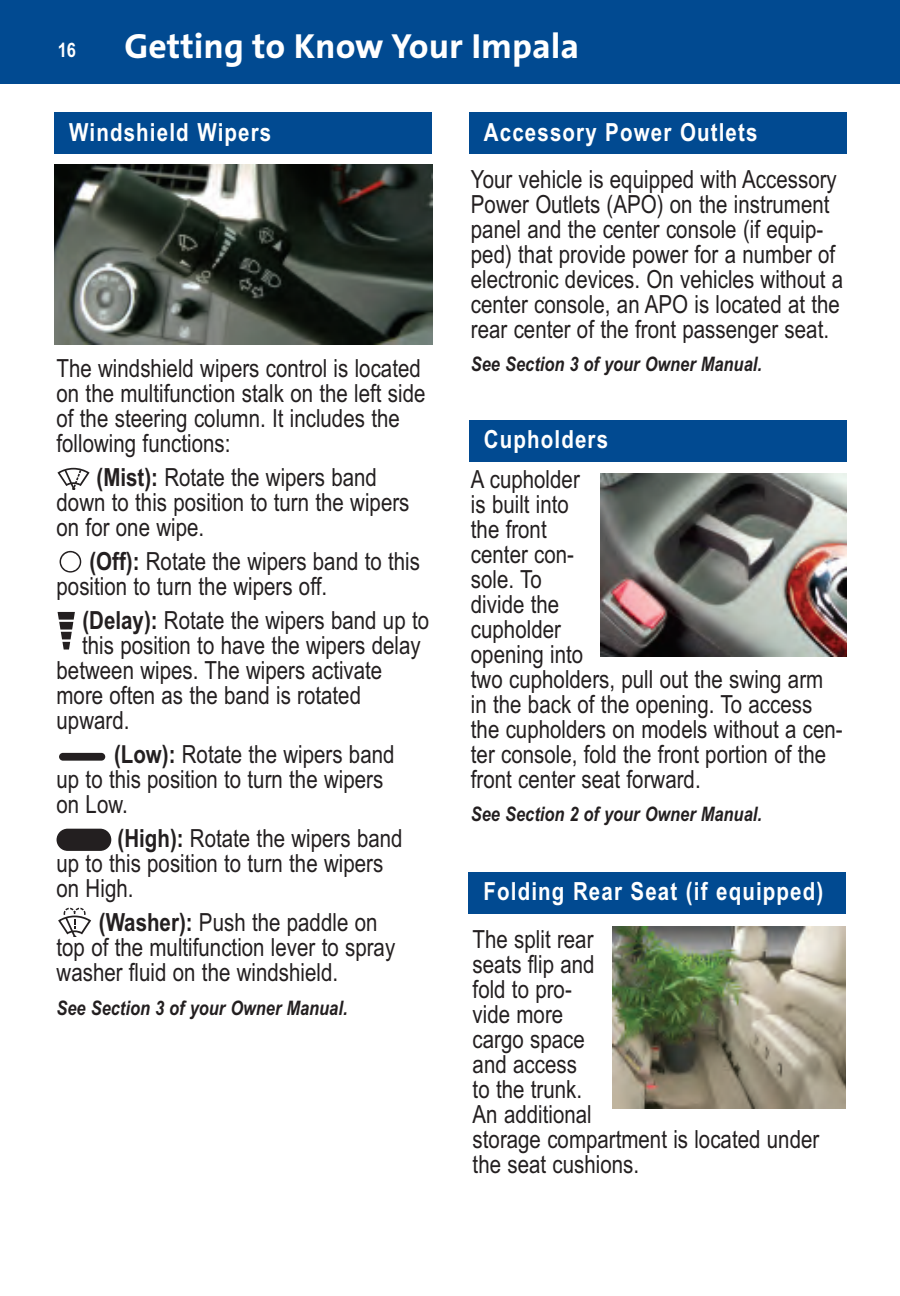
<style>
.page{position:relative;width:900px;height:1296px;background:#fff}
.page>*{position:absolute;margin:0;border:0;box-sizing:border-box;transform-origin:0 0}
.t1{font:700 35px "GM Sans";color:#fff}
.t2{font:25px/25px "Arial Narrow";color:#231f20}
.t3{font:700 25px "Arial Narrow";letter-spacing:.045em;color:#fff}
.t4{font:italic 700 20px "Arial Narrow";color:#231f20}
.t5{font:700 20px "Arial Narrow";color:#fff}
.s1{font-weight:700}
</style>
<div class="page">
<div style="left:0;top:0;width:899px;height:83px;background:#014a91"></div>
<div style="left:54px;top:112px;width:377px;height:42px;background:#014a91"></div>
<img style="left:54px;top:165px;width:378px;height:179px">
<svg style="left:58px;top:908px;width:33px;height:28px"></svg>
<div style="left:57px;top:829px;width:54px;height:22px;background:#231f20;border-radius:11px"></div>
<div style="left:59px;top:753px;width:46px;height:8px;background:#231f20;border-radius:4px"></div>
<svg style="left:58px;top:612px;width:17px;height:38px"></svg>
<svg style="left:60px;top:551px;width:21px;height:22px"></svg>
<svg style="left:57px;top:468px;width:33px;height:22px"></svg>
<div style="left:468px;top:112px;width:378px;height:42px;background:#014a91"></div>
<div style="left:468px;top:872px;width:377px;height:42px;background:#014a91"></div>
<svg style="left:612px;top:1108px;width:233px;height:1px"></svg>
<img style="left:612px;top:927px;width:233px;height:181px">
<div style="left:468px;top:420px;width:378px;height:42px;background:#014a91"></div>
<img style="left:600px;top:474px;width:246px;height:182px">
<p class="t5" style="left:58px;top:38px;width:20px">16</p>
<h1 class="t1" style="left:124px;top:34px;width:456px">Getting to Know Your Impala</h1>
<p class="t3" style="left:69px;top:117px;width:204px">Windshield Wipers</p>
<p class="t2" style="left:57px;top:356px;width:370px">The windshield wipers control is located on the multifunction stalk on the left side of the steering column. It includes the following functions:</p>
<p class="t2" style="left:56px;top:465px;width:354px;text-indent:40px"><span class="s1">(Mist):</span> Rotate the wipers band down to this position to turn the wipers on for one wipe.</p>
<p class="t2" style="left:56px;top:549px;width:365px;text-indent:33px"><span class="s1">(Off):</span> Rotate the wipers band to this position to turn the wipers off.</p>
<p class="t2" style="left:82px;top:608px;width:348px"><span class="s1">(Delay):</span> Rotate the wipers band up to</p>
<p class="t2" style="left:82px;top:633px;width:340px">this position to have the wipers delay</p>
<p class="t2" style="left:56px;top:658px;width:327px">between wipes. The wipers activate</p>
<p class="t2" style="left:56px;top:683px;width:306px">more often as the band is rotated</p>
<p class="t2" style="left:56px;top:708px;width:74px">upward.</p>
<p class="t2" style="left:57px;top:742px;width:339px;text-indent:57px"><span class="s1">(Low):</span> Rotate the wipers band up to this position to turn the wipers on Low.</p>
<p class="t2" style="left:56px;top:826px;width:347px;text-indent:61px"><span class="s1">(High):</span> Rotate the wipers band up to this position to turn the wipers on High.</p>
<p class="t2" style="left:56px;top:910px;width:340px;text-indent:42px"><span class="s1">(Washer):</span> Push the paddle on top of the multifunction lever to spray washer fluid on the windshield.</p>
<p class="t4" style="left:57px;top:997px;width:292px">See Section 3 of your Owner Manual.</p>
<p class="t3" style="left:483px;top:117px;width:275px">Accessory Power Outlets</p>
<p class="t2" style="left:470px;top:167px;width:374px">Your vehicle is equipped with Accessory Power Outlets (APO) on the instrument panel and the center console (if equip&shy;ped) that provide power for a number of electronic devices. On vehicles without a center console, an APO is located at the rear center of the front passenger seat.</p>
<p class="t4" style="left:470px;top:353px;width:292px">See Section 3 of your Owner Manual.</p>
<p class="t3" style="left:483px;top:425px;width:126px">Cupholders</p>
<p class="t2" style="left:470px;top:467px;width:373px">A cupholder<br>is built into<br>the front<br>center con-<br>sole. To<br>divide the<br>cupholder<br>opening into<br>two cupholders, pull out the swing arm in the back of the opening. To access the cupholders on models without a cen&shy;ter console, fold the front portion of the front center seat forward.</p>
<p class="t4" style="left:470px;top:803px;width:292px">See Section 2 of your Owner Manual.</p>
<p class="t3" style="left:483px;top:877px;width:341px">Folding Rear Seat (if equipped)</p>
<p class="t2" style="left:472px;top:927px;width:348px">The split rear<br>seats flip and<br>fold to pro-<br>vide more<br>cargo space<br>and access<br>to the trunk.<br>An additional<br>storage compartment is located under the seat cushions.</p>
</div>
